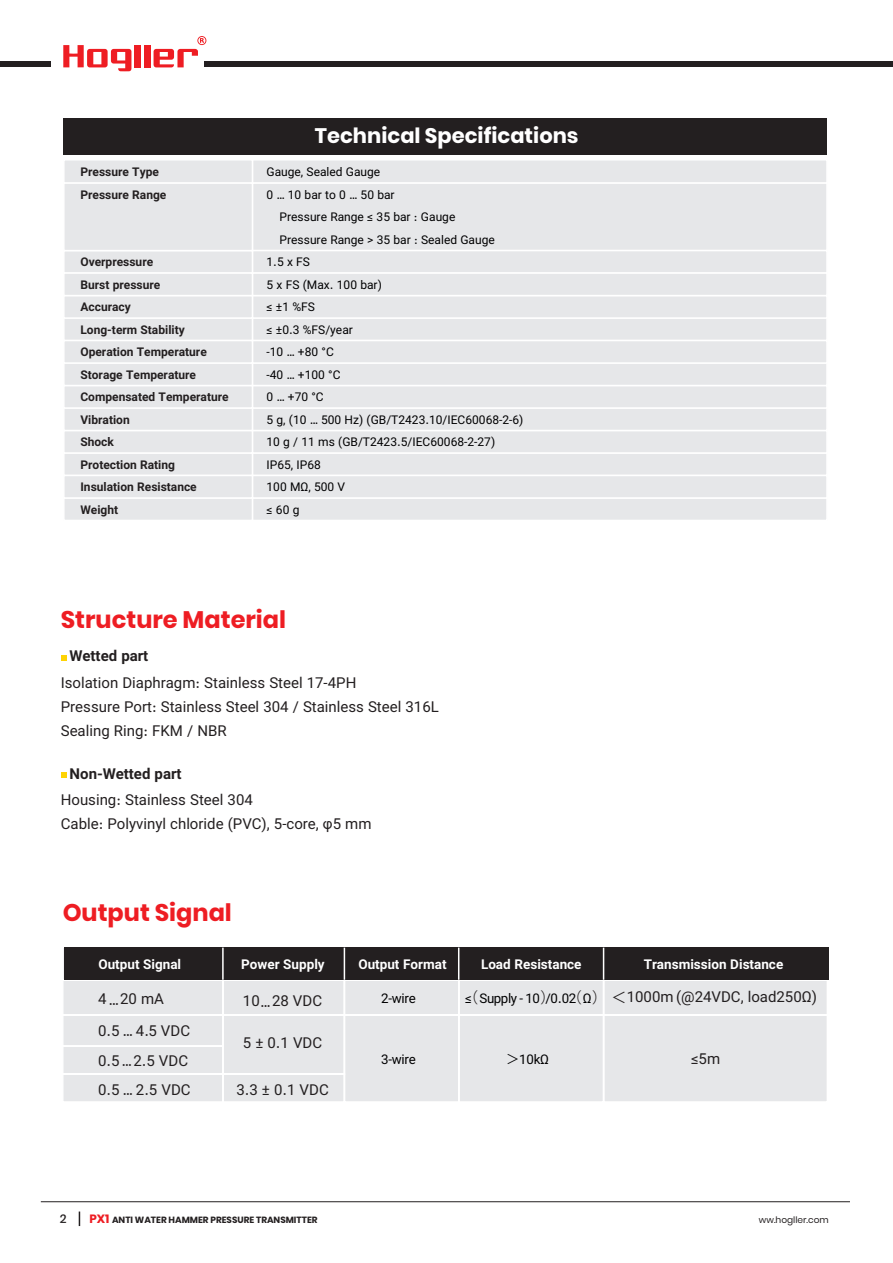
<style>
.page{position:relative;width:893px;height:1263px;background:#fff}
.page>*{position:absolute;margin:0;border:0;box-sizing:border-box;transform-origin:0 0}
.t1{font:700 24px "Poppins";color:#ee1d23}
.t2{font:700 21px "Poppins";color:#fff}
.t3{font:15px/24px "Shabnam";color:#231f20}
.t4{font:700 15px "Shabnam";color:#231f20}
.t5{font:700 13.5px "Shabnam";color:#fff}
.t6{font:13.35px "Shabnam";letter-spacing:-.015em;color:#000001}
.t7{font:12px "Shabnam";color:#000001}
.t8{font:700 12px/22.5px "Shabnam";color:#231f20}
.t9{font:500 12px "Poppins";color:#231f20}
.t10{font:700 9px "Poppins";color:#231f20}
.t11{font:9px "Poppins";color:#231f20}
.s1{font-family:"Arial"}
.s2{font-family:"Koz Go Pr 6 N";font-size:15px;color:#231f20}
.s3{font-family:"Koz Go Pr 6 N"}
.s4{font-size:13.35px;color:#000001}
.s5{font-size:12px;color:#ee1d23}
</style>
<div class="page">
<svg style="left:61px;top:655px;width:6px;height:6px"></svg>
<svg style="left:61px;top:772px;width:6px;height:6px"></svg>
<div style="left:204px;top:62px;width:689px;height:5px;background:#231f20"></div>
<svg style="left:63px;top:45px;width:68px;height:26px"></svg>
<div style="left:144px;top:45px;width:6px;height:22px;background:#ee1d23"></div>
<div style="left:135px;top:45px;width:6px;height:22px;background:#ee1d23"></div>
<svg style="left:154px;top:36px;width:52px;height:31px"></svg>
<div style="left:0;top:62px;width:51px;height:5px;background:#231f20"></div>
<hr style="left:41px;top:1201px;width:809px;height:1px;background:#231f20">
<svg style="left:79px;top:1211px;width:1px;height:15px"></svg>
<div style="left:252px;top:159px;width:576px;height:25px;background:#e6e7e9;border:2px solid #fff"></div>
<div style="left:63px;top:159px;width:190px;height:25px;background:#e6e7e9;border:2px solid #fff"></div>
<div style="left:252px;top:317px;width:576px;height:24px;background:#e6e7e9"></div>
<div style="left:252px;top:182px;width:576px;height:69px;background:#e6e7e9;border:2px solid #fff"></div>
<div style="left:63px;top:317px;width:190px;height:24px;background:#e6e7e9"></div>
<div style="left:252px;top:452px;width:576px;height:24px;background:#e6e7e9;border:2px solid #fff"></div>
<div style="left:252px;top:430px;width:576px;height:24px;background:#e6e7e9;border:2px solid #fff"></div>
<div style="left:252px;top:407px;width:576px;height:24px;background:#e6e7e9;border:2px solid #fff"></div>
<div style="left:252px;top:385px;width:576px;height:24px;background:#e6e7e9;border:2px solid #fff"></div>
<div style="left:252px;top:362px;width:576px;height:24px;background:#e6e7e9;border:2px solid #fff"></div>
<div style="left:252px;top:340px;width:576px;height:24px;background:#e6e7e9;border:2px solid #fff"></div>
<div style="left:63px;top:452px;width:190px;height:24px;background:#e6e7e9;border:2px solid #fff"></div>
<div style="left:63px;top:430px;width:190px;height:24px;background:#e6e7e9;border:2px solid #fff"></div>
<div style="left:252px;top:497px;width:576px;height:24px;background:#e6e7e9;border:2px solid #fff"></div>
<div style="left:252px;top:475px;width:576px;height:24px;background:#e6e7e9;border:2px solid #fff"></div>
<div style="left:63px;top:497px;width:190px;height:24px;background:#e6e7e9;border:2px solid #fff"></div>
<div style="left:63px;top:475px;width:190px;height:24px;background:#e6e7e9;border:2px solid #fff"></div>
<div style="left:63px;top:407px;width:190px;height:24px;background:#e6e7e9;border:2px solid #fff"></div>
<div style="left:63px;top:385px;width:190px;height:24px;background:#e6e7e9;border:2px solid #fff"></div>
<div style="left:63px;top:362px;width:190px;height:24px;background:#e6e7e9;border:2px solid #fff"></div>
<div style="left:63px;top:340px;width:190px;height:24px;background:#e6e7e9;border:2px solid #fff"></div>
<div style="left:252px;top:250px;width:576px;height:24px;background:#e6e7e9;border:2px solid #fff"></div>
<div style="left:63px;top:250px;width:190px;height:24px;background:#e6e7e9;border:2px solid #fff"></div>
<div style="left:252px;top:295px;width:576px;height:24px;background:#e6e7e9;border:2px solid #fff"></div>
<div style="left:252px;top:272px;width:576px;height:24px;background:#e6e7e9;border:2px solid #fff"></div>
<div style="left:63px;top:295px;width:190px;height:24px;background:#e6e7e9;border:2px solid #fff"></div>
<div style="left:63px;top:272px;width:190px;height:24px;background:#e6e7e9;border:2px solid #fff"></div>
<div style="left:63px;top:182px;width:190px;height:69px;background:#e6e7e9;border:2px solid #fff"></div>
<div style="left:64px;top:118px;width:763px;height:36px;background:#231f20"></div>
<div style="left:63px;top:947px;width:766px;height:154px;background:#e6e7e9"></div>
<div style="left:64px;top:947px;width:764px;height:33px;background:#231f20"></div>
<hr style="left:222px;top:948px;width:2px;height:32px;background:#fff">
<hr style="left:344px;top:948px;width:1px;height:32px;background:#fff">
<hr style="left:458px;top:948px;width:1px;height:32px;background:#fff">
<hr style="left:603px;top:948px;width:1px;height:32px;background:#fff">
<p class="t8" style="left:80px;top:161px;width:87px">Pressure Type<br>Pressure Range</p>
<p class="t8" style="left:80px;top:251px;width:150px">Overpressure<br>Burst pressure<br>Accuracy<br>Long-term Stability<br>Operation Temperature<br>Storage Temperature<br>Compensated Temperature<br>Vibration<br>Shock<br>Protection Rating<br>Insulation Resistance<br>Weight</p>
<h2 class="t2" style="left:315px;top:123px;width:265px">Technical Specifications</h2>
<p class="t7" style="left:267px;top:162px;width:115px">Gauge, Sealed Gauge</p>
<p class="t7" style="left:267px;top:185px;width:130px">0 … 10 bar to 0 … 50 bar</p>
<p class="t7" style="left:280px;top:207px;width:177px">Pressure Range ≤ 35 bar : Gauge</p>
<p class="t7" style="left:280px;top:230px;width:217px">Pressure Range &gt; 35 bar : Sealed Gauge</p>
<p class="t7" style="left:267px;top:252px;width:45px">1.5 x FS</p>
<p class="t7" style="left:267px;top:275px;width:117px">5 x FS (Max. 100 bar)</p>
<p class="t7" style="left:267px;top:297px;width:50px">≤ ±1 %FS</p>
<p class="t7" style="left:267px;top:320px;width:88px">≤ ±0.3 %FS/year</p>
<p class="t7" style="left:267px;top:342px;width:69px">-10 … +80 °C</p>
<p class="t7" style="left:267px;top:365px;width:75px">-40 … +100 °C</p>
<p class="t7" style="left:267px;top:387px;width:59px">0 … +70 °C</p>
<p class="t7" style="left:267px;top:410px;width:258px">5 g, (10 … 500 Hz) (GB/T2423.10/IEC60068-2-6)</p>
<p class="t7" style="left:267px;top:432px;width:230px">10 g / 11 ms (GB/T2423.5/IEC60068-2-27)</p>
<p class="t7" style="left:267px;top:455px;width:56px">IP65, IP68</p>
<p class="t7" style="left:267px;top:477px;width:80px">100 MΩ, 500 V</p>
<p class="t7" style="left:267px;top:500px;width:34px">≤ 60 g</p>
<h1 class="t1" style="left:61px;top:606px;width:227px">Structure Material</h1>
<p class="t4" style="left:70px;top:643px;width:80px">Wetted part</p>
<p class="t3" style="left:61px;top:671px;width:380px">Isolation Diaphragm: Stainless Steel 17-4PH<br>Pressure Port: Stainless Steel 304 / Stainless Steel 316L<br>Sealing Ring: FKM / NBR</p>
<p class="t4" style="left:70px;top:761px;width:114px">Non-Wetted part</p>
<p class="t3" style="left:61px;top:788px;width:312px">Housing: Stainless Steel 304<br>Cable: Polyvinyl chloride (PVC), 5-core, <span class="s1">φ</span>5 mm</p>
<h1 class="t1" style="left:63px;top:899px;width:171px">Output Signal</h1>
<p class="t5" style="left:98px;top:953px;width:84px">Output Signal</p>
<p class="t5" style="left:241px;top:953px;width:85px">Power Supply</p>
<p class="t5" style="left:358px;top:953px;width:90px">Output Format</p>
<p class="t5" style="left:481px;top:953px;width:102px">Load Resistance</p>
<p class="t5" style="left:644px;top:953px;width:141px">Transmission Distance</p>
<p class="t6" style="left:381px;top:987px;width:36px">2-wire</p>
<p class="t6" style="left:463px;top:987px;width:115px"><span class="s2">（</span>≤ Supply - 10<span class="s2">）</span>/0.02</p>
<p class="t3" style="left:567px;top:985px;width:252px"><span class="s3">（</span><span class="s4">Ω</span><span class="s3">）＜</span>1000m (@24VDC, load250Ω)</p>
<p class="t3" style="left:98px;top:983px;width:93px;line-height:31.7px">4…20 mA<br>0.5 … 4.5 VDC</p>
<p class="t3" style="left:98px;top:1046px;width:94px;line-height:28.8px">0.5…2.5 VDC<br>0.5 … 2.5 VDC</p>
<p class="t3" style="left:243px;top:989px;width:81px">10…28 VDC</p>
<p class="t3" style="left:243px;top:1031px;width:81px">5 ± 0.1 VDC</p>
<p class="t3" style="left:236px;top:1078px;width:94px">3.3 ± 0.1 VDC</p>
<p class="t3" style="left:691px;top:1046px;width:31px">≤5m</p>
<p class="t6" style="left:381px;top:1048px;width:36px">3-wire</p>
<p class="t6" style="left:506px;top:1048px;width:44px"><span class="s3">＞</span>10kΩ</p>
<p class="t9" style="left:60px;top:1212px;width:8px">2</p>
<p class="t10" style="left:89px;top:1214px;width:230px"><span class="s5">PX1</span> ANTI WATER HAMMER PRESSURE TRANSMITTER</p>
<p class="t11" style="left:759px;top:1214px;width:71px">ww.hogller.com</p>
</div>
